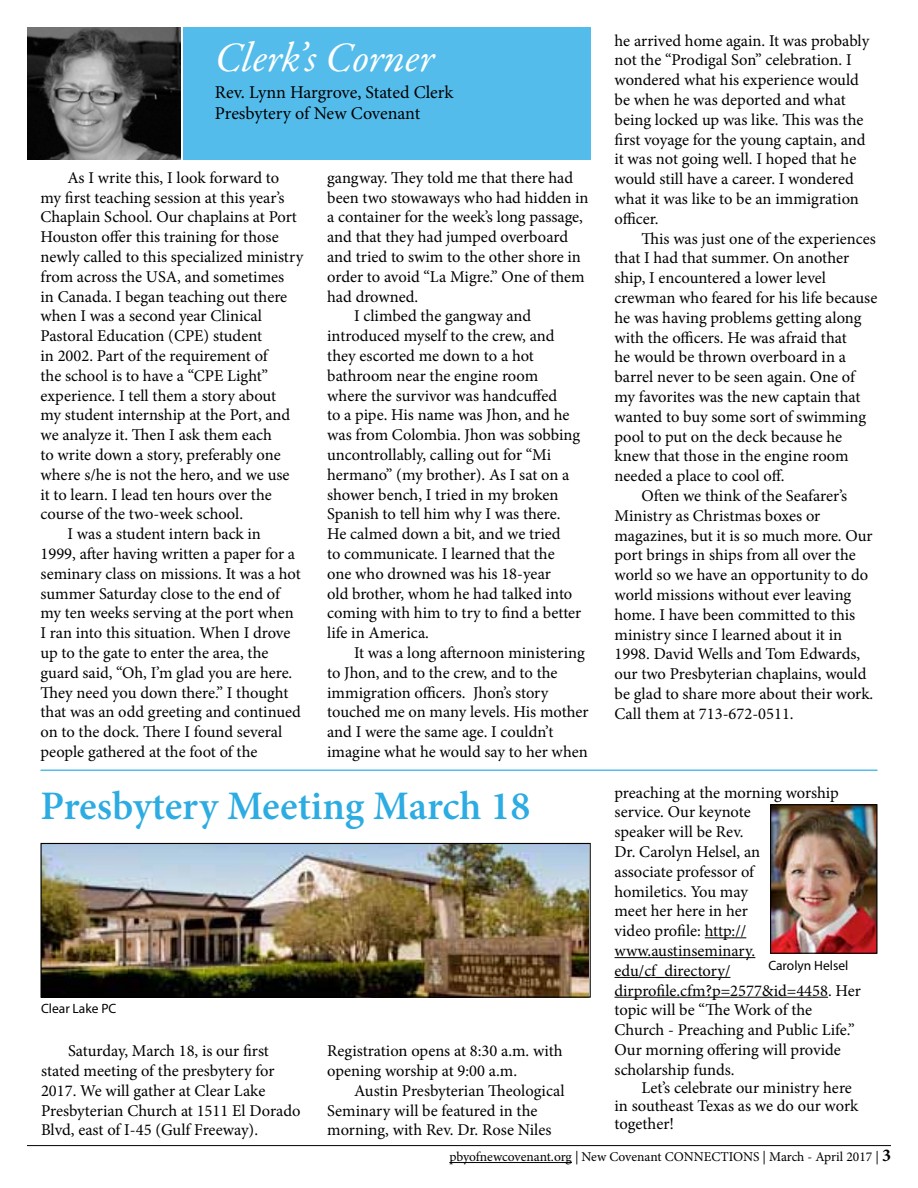
<style>
.page{position:relative;width:918px;height:1188px;background:#fff}
.page>*{position:absolute;margin:0;border:0;box-sizing:border-box;transform-origin:0 0}
.t1{font:italic 42px "Garamond Premr Pro";letter-spacing:-.005em;color:#fff}
.t2{font:600 40.5px "Minion Pro";letter-spacing:-.005em;color:#2cace2}
.t3{font:18px/21.6px "Minion Pro";letter-spacing:-.01em;color:#000}
.t4{font:16.5px/19.8px "Minion Pro";color:#000}
.t5{font:13.5px "Minion Pro";letter-spacing:-.005em;color:#000}
.t6{font:13.5px "Myriad Pro";color:#000}
.s1{font-weight:700;font-size:18px}
</style>
<div class="page">
<hr style="left:27px;top:1145px;width:864px;height:1px;background:#000">
<hr style="left:449px;top:1162px;width:123px;height:1px;background:#000">
<div style="left:183px;top:27px;width:408px;height:133px;background:#54bceb"></div>
<img style="left:27px;top:27px;width:153px;height:133px">
<hr style="left:41px;top:770px;width:836px;height:1px;background:#54bceb">
<img style="left:772px;top:806px;width:104px;height:146px">
<div style="left:770px;top:804px;width:108px;height:150px;border:1px solid #000"></div>
<img style="left:42px;top:845px;width:546px;height:151px">
<div style="left:40px;top:843px;width:551px;height:155px;border:1px solid #000"></div>
<hr style="left:705px;top:937px;width:41px;height:1px;background:#000">
<hr style="left:615px;top:957px;width:140px;height:1px;background:#000">
<hr style="left:615px;top:977px;width:115px;height:1px;background:#000">
<hr style="left:615px;top:997px;width:213px;height:1px;background:#000">
<h1 class="t1" style="left:215px;top:32px;width:221px">Clerk’s Corner</h1>
<p class="t3" style="left:215px;top:81px;width:240px">Rev. Lynn Hargrove, Stated Clerk<br>Presbytery of New Covenant</p>
<p class="t4" style="left:67px;top:168px;width:213px">As I write this, I look forward to</p>
<p class="t4" style="left:41px;top:188px;width:246px">my first teaching session at this year’s</p>
<p class="t4" style="left:41px;top:207px;width:258px">Chaplain School. Our chaplains at Port</p>
<p class="t4" style="left:41px;top:227px;width:240px">Houston offer this training for those</p>
<p class="t4" style="left:41px;top:247px;width:265px">newly called to this specialized ministry</p>
<p class="t4" style="left:41px;top:267px;width:245px">from across the USA, and sometimes</p>
<p class="t4" style="left:41px;top:287px;width:248px">in Canada. I began teaching out there</p>
<p class="t4" style="left:41px;top:306px;width:223px">when I was a second year Clinical</p>
<p class="t4" style="left:41px;top:326px;width:223px">Pastoral Education (CPE) student</p>
<p class="t4" style="left:41px;top:346px;width:229px">in 2002. Part of the requirement of</p>
<p class="t4" style="left:41px;top:366px;width:229px">the school is to have a “CPE Light”</p>
<p class="t4" style="left:41px;top:386px;width:237px">experience. I tell them a story about</p>
<p class="t4" style="left:41px;top:405px;width:251px">my student internship at the Port, and</p>
<p class="t4" style="left:41px;top:425px;width:233px">we analyze it. Then I ask them each</p>
<p class="t4" style="left:41px;top:445px;width:242px">to write down a story, preferably one</p>
<p class="t4" style="left:41px;top:465px;width:251px">where s/he is not the hero, and we use</p>
<p class="t4" style="left:41px;top:485px;width:233px">it to learn. I lead ten hours over the</p>
<p class="t4" style="left:41px;top:504px;width:204px">course of the two-week school.</p>
<p class="t4" style="left:67px;top:524px;width:195px">I was a student intern back in</p>
<p class="t4" style="left:41px;top:544px;width:256px">1999, after having written a paper for a</p>
<p class="t4" style="left:41px;top:564px;width:262px">seminary class on missions. It was a hot</p>
<p class="t4" style="left:41px;top:584px;width:241px">summer Saturday close to the end of</p>
<p class="t4" style="left:41px;top:603px;width:255px">my ten weeks serving at the port when</p>
<p class="t4" style="left:41px;top:623px;width:251px">I ran into this situation. When I drove</p>
<p class="t4" style="left:41px;top:643px;width:230px">up to the gate to enter the area, the</p>
<p class="t4" style="left:41px;top:663px;width:253px">guard said, “Oh, I’m glad you are here.</p>
<p class="t4" style="left:41px;top:683px;width:250px">They need you down there.” I thought</p>
<p class="t4" style="left:41px;top:702px;width:262px">that was an odd greeting and continued</p>
<p class="t4" style="left:41px;top:722px;width:243px">on to the dock. There I found several</p>
<p class="t4" style="left:41px;top:742px;width:218px">people gathered at the foot of the</p>
<p class="t4" style="left:327px;top:168px;width:247px">gangway. They told me that there had</p>
<p class="t4" style="left:327px;top:188px;width:263px">been two stowaways who had hidden in</p>
<p class="t4" style="left:327px;top:207px;width:257px">a container for the week’s long passage,</p>
<p class="t4" style="left:327px;top:227px;width:242px">and that they had jumped overboard</p>
<p class="t4" style="left:327px;top:247px;width:255px">and tried to swim to the other shore in</p>
<p class="t4" style="left:327px;top:267px;width:259px">order to avoid “La Migre.” One of them</p>
<p class="t4" style="left:327px;top:287px;width:93px">had drowned.</p>
<p class="t4" style="left:354px;top:306px;width:179px">I climbed the gangway and</p>
<p class="t4" style="left:327px;top:326px;width:229px">introduced myself to the crew, and</p>
<p class="t4" style="left:327px;top:346px;width:208px">they escorted me down to a hot</p>
<p class="t4" style="left:327px;top:366px;width:213px">bathroom near the engine room</p>
<p class="t4" style="left:327px;top:386px;width:231px">where the survivor was handcuffed</p>
<p class="t4" style="left:327px;top:405px;width:244px">to a pipe. His name was Jhon, and he</p>
<p class="t4" style="left:327px;top:425px;width:254px">was from Colombia. Jhon was sobbing</p>
<p class="t4" style="left:327px;top:445px;width:225px">uncontrollably, calling out for “Mi</p>
<p class="t4" style="left:327px;top:465px;width:244px">hermano” (my brother). As I sat on a</p>
<p class="t4" style="left:327px;top:485px;width:233px">shower bench, I tried in my broken</p>
<p class="t4" style="left:327px;top:504px;width:235px">Spanish to tell him why I was there.</p>
<p class="t4" style="left:327px;top:524px;width:235px">He calmed down a bit, and we tried</p>
<p class="t4" style="left:327px;top:544px;width:229px">to communicate. I learned that the</p>
<p class="t4" style="left:327px;top:564px;width:225px">one who drowned was his 18-year</p>
<p class="t4" style="left:327px;top:584px;width:247px">old brother, whom he had talked into</p>
<p class="t4" style="left:327px;top:603px;width:256px">coming with him to try to find a better</p>
<p class="t4" style="left:327px;top:623px;width:103px">life in America.</p>
<p class="t4" style="left:354px;top:643px;width:232px">It was a long afternoon ministering</p>
<p class="t4" style="left:327px;top:663px;width:232px">to Jhon, and to the crew, and to the</p>
<p class="t4" style="left:327px;top:683px;width:223px">immigration officers. Jhon’s story</p>
<p class="t4" style="left:327px;top:702px;width:263px">touched me on many levels. His mother</p>
<p class="t4" style="left:327px;top:722px;width:228px">and I were the same age. I couldn’t</p>
<p class="t4" style="left:327px;top:742px;width:262px">imagine what he would say to her when</p>
<h2 class="t2" style="left:40px;top:778px;width:491px">Presbytery Meeting March 18</h2>
<p class="t6" style="left:41px;top:1001px;width:77px">Clear Lake PC</p>
<p class="t4" style="left:41px;top:1041px;width:261px;text-indent:27px">Saturday, March 18, is our first stated meeting of the presbytery for 2017. We will gather at Clear Lake Presbyterian Church at 1511 El Dorado Blvd, east of I-45 (Gulf Freeway).</p>
<p class="t4" style="left:327px;top:1041px;width:237px">Registration opens at 8:30 a.m. with opening worship at 9:00 a.m.</p>
<p class="t4" style="left:327px;top:1081px;width:239px;text-indent:27px">Austin Presbyterian Theological<br>Seminary will be featured in the morning, with Rev. Dr. Rose Niles</p>
<p class="t4" style="left:615px;top:30px;width:257px">he arrived home again. It was probably not the “Prodigal Son” celebration. I wondered what his experience would be when he was deported and what being locked up was like. This was the first voyage for the young captain, and it was not going well. I hoped that he would still have a career. I wondered what it was like to be an immigration officer.</p>
<p class="t4" style="left:642px;top:228px;width:236px">This was just one of the experiences</p>
<p class="t4" style="left:615px;top:248px;width:236px">that I had that summer. On another</p>
<p class="t4" style="left:615px;top:268px;width:213px">ship, I encountered a lower level</p>
<p class="t4" style="left:615px;top:288px;width:264px">crewman who feared for his life because</p>
<p class="t4" style="left:615px;top:308px;width:249px">he was having problems getting along</p>
<p class="t4" style="left:615px;top:327px;width:234px">with the officers. He was afraid that</p>
<p class="t4" style="left:615px;top:347px;width:233px">he would be thrown overboard in a</p>
<p class="t4" style="left:615px;top:367px;width:242px">barrel never to be seen again. One of</p>
<p class="t4" style="left:615px;top:387px;width:247px">my favorites was the new captain that</p>
<p class="t4" style="left:615px;top:407px;width:253px">wanted to buy some sort of swimming</p>
<p class="t4" style="left:615px;top:426px;width:229px">pool to put on the deck because he</p>
<p class="t4" style="left:615px;top:446px;width:236px">knew that those in the engine room</p>
<p class="t4" style="left:615px;top:466px;width:172px">needed a place to cool off.</p>
<p class="t4" style="left:642px;top:486px;width:207px">Often we think of the Seafarer’s</p>
<p class="t4" style="left:615px;top:506px;width:207px">Ministry as Christmas boxes or</p>
<p class="t4" style="left:615px;top:525px;width:260px">magazines, but it is so much more. Our</p>
<p class="t4" style="left:615px;top:545px;width:243px">port brings in ships from all over the</p>
<p class="t4" style="left:615px;top:565px;width:255px">world so we have an opportunity to do</p>
<p class="t4" style="left:615px;top:585px;width:238px">world missions without ever leaving</p>
<p class="t4" style="left:615px;top:605px;width:242px">home. I have been committed to this</p>
<p class="t4" style="left:615px;top:624px;width:229px">ministry since I learned about it in</p>
<p class="t4" style="left:615px;top:644px;width:247px">1998. David Wells and Tom Edwards,</p>
<p class="t4" style="left:615px;top:664px;width:254px">our two Presbyterian chaplains, would</p>
<p class="t4" style="left:615px;top:684px;width:260px">be glad to share more about their work.</p>
<p class="t4" style="left:615px;top:704px;width:181px">Call them at 713-672-0511.</p>
<p class="t4" style="left:615px;top:782px;width:248px">preaching at the morning worship service. Our keynote<br>speaker will be Rev.<br>Dr. Carolyn Helsel, an<br>associate professor of<br>homiletics. You may<br>meet her here in her<br>video profile: http:// www.austinseminary. edu/cf_directory/ dirprofile.cfm?p=2577&amp;id=4458. Her topic will be “The Work of the<br>Church - Preaching and Public Life.”<br>Our morning offering will provide scholarship funds.</p>
<p class="t4" style="left:615px;top:1079px;width:246px;line-height:18.1px;text-indent:27px">Let’s celebrate our ministry here in southeast Texas as we do our work together!</p>
<p class="t6" style="left:768px;top:958px;width:81px">Carolyn Helsel</p>
<p class="t5" style="left:449px;top:1148px;width:443px">pbyofnewcovenant.org | New Covenant CONNECTIONS | March - April 2017 | <span class="s1">3</span></p>
</div>
